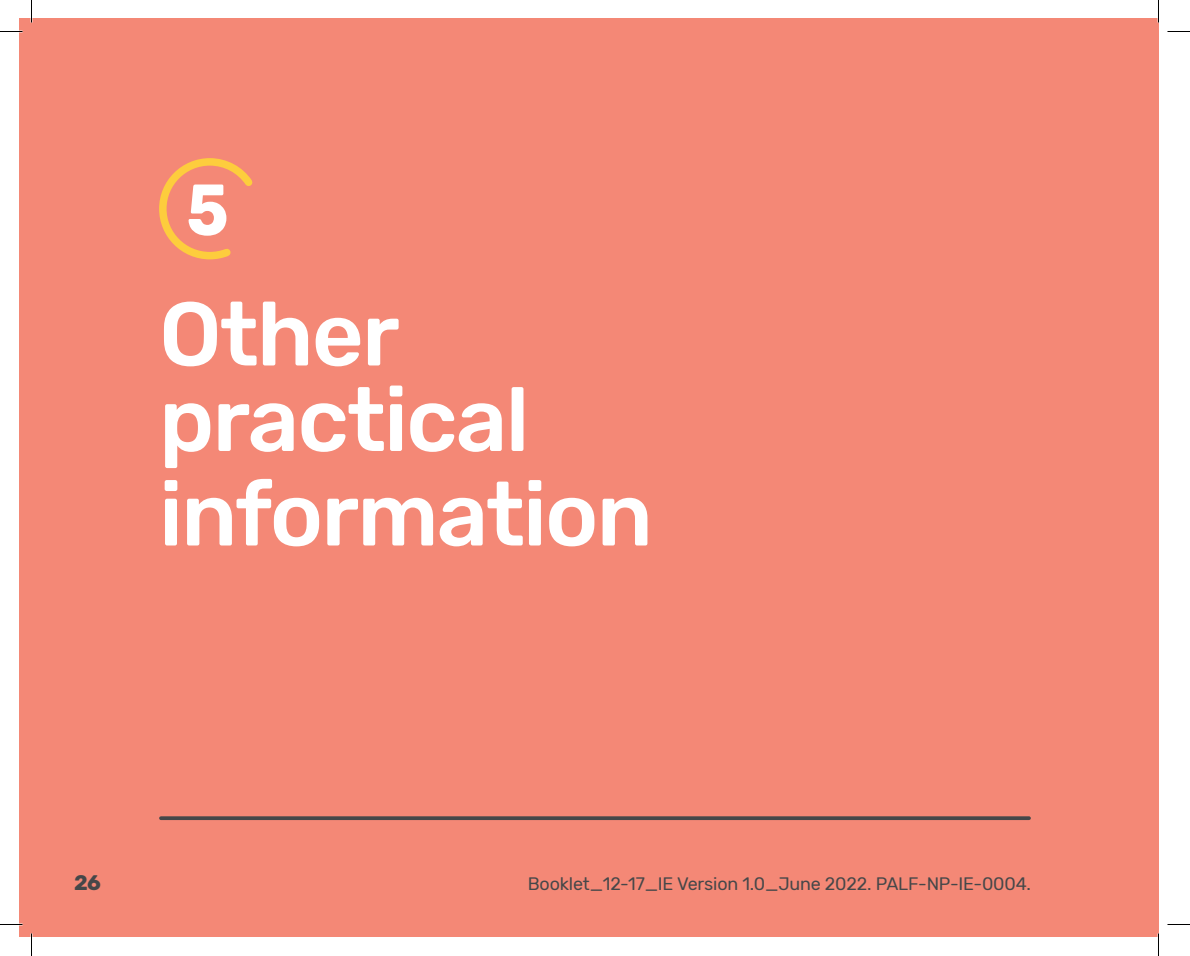
<style>
.page{position:relative;width:1190px;height:956px;background:#fff}
.page>*{position:absolute;margin:0;border:0;box-sizing:border-box;transform-origin:0 0}
.Info_Head{font:500 90px/85.5px "Rubik";letter-spacing:-.02em;color:#fff}
.Info_Head-2{font:700 72px "Rubik";color:#fff;scale:.9 1}
.Folio{font:700 21px "Rubik";color:#454749}
._12pt_Rubik_Regular{font:18px "Rubik";letter-spacing:-.01em;color:#454749}
</style>
<div class="page">
<div style="left:19px;top:19px;width:1139px;height:918px;background:#f48876"></div>
<svg style="left:161px;top:816px;width:868px;height:4px;background:#524c4c"></svg>
<svg style="left:159px;top:158px;width:94px;height:102px"></svg>
<hr style="left:0;top:923px;width:22px;height:2px;background:#fff">
<hr style="left:1157px;top:0;width:2px;height:23px;background:#fff">
<hr style="left:1157px;top:933px;width:2px;height:23px;background:#fff">
<svg style="left:0;top:31px;width:22px;height:1px"></svg>
<svg style="left:1167px;top:31px;width:23px;height:1px"></svg>
<svg style="left:0;top:924px;width:22px;height:1px"></svg>
<svg style="left:1167px;top:924px;width:23px;height:1px"></svg>
<svg style="left:31px;top:0;width:1px;height:23px"></svg>
<svg style="left:31px;top:933px;width:1px;height:23px"></svg>
<svg style="left:1158px;top:0;width:1px;height:23px"></svg>
<svg style="left:1158px;top:933px;width:1px;height:23px"></svg>
<p class="Info_Head-2" style="left:186px;top:168px;width:48px">5</p>
<p class="Info_Head" style="left:159px;top:294px;width:372px">Other practical</p>
<p class="Info_Head" style="left:159px;top:474px;width:495px">information</p>
<p class="Folio" style="left:74px;top:871px;width:28px">26</p>
<p class="_12pt_Rubik_Regular" style="left:528px;top:874px;width:505px">Booklet_12-17_IE Version 1.0_June 2022. PALF-NP-IE-0004.</p>
</div>
